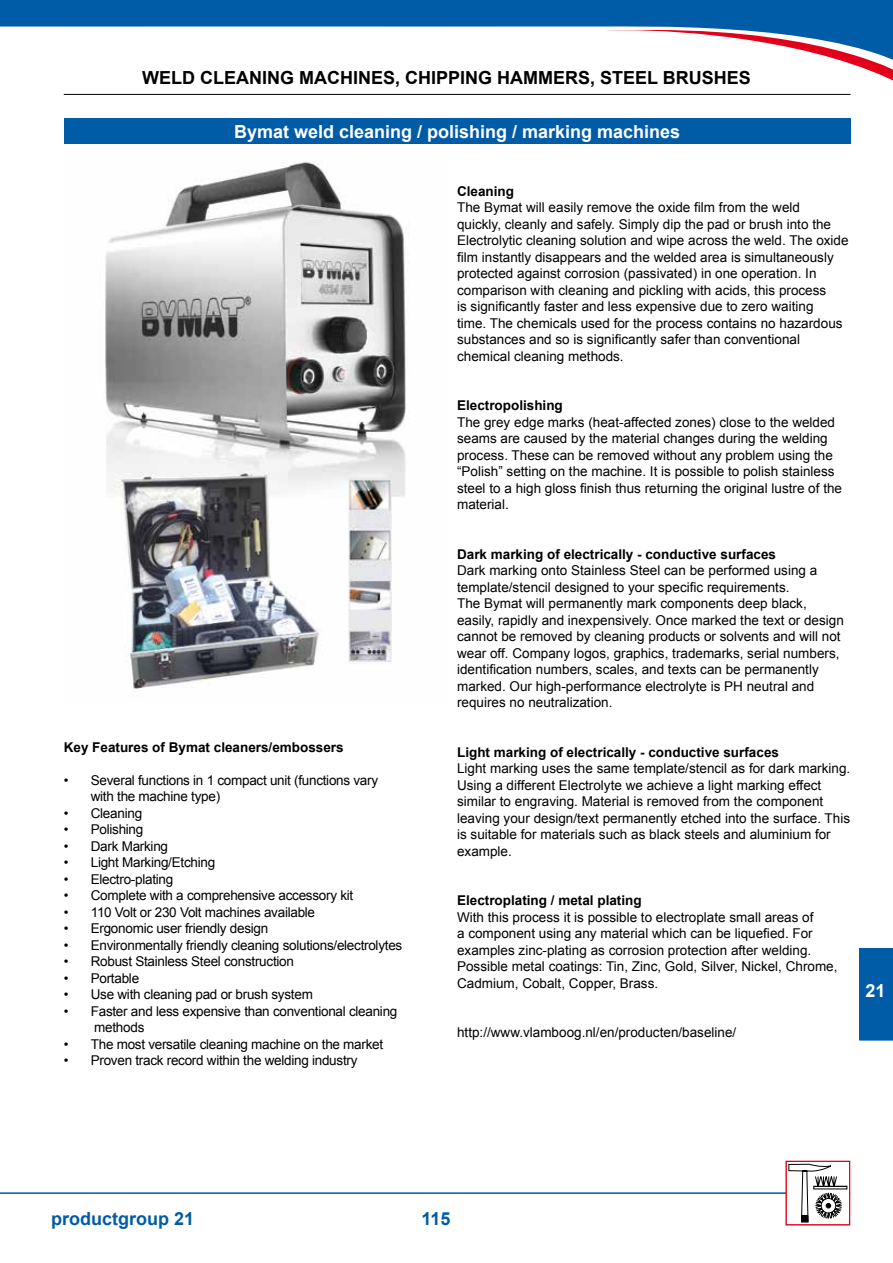
<style>
.page{position:relative;width:893px;height:1263px;background:#fff}
.page>*{position:absolute;margin:0;border:0;box-sizing:border-box;transform-origin:0 0}
.t1{font:700 18px "Arial";color:#000}
.t2{font:700 18px "Arial";color:#fff}
.t3{font:700 18px "Arial";color:#005ca6}
.t4{font:13.5px/16.5px "Arial";color:#000}
.t5{font:13.5px/16.5px "Arial";letter-spacing:-.02em;color:#000}
.t6{font:700 13.5px "Arial";color:#000}
</style>
<div class="page">
<hr style="left:64px;top:94px;width:786px;height:1px;background:#000">
<div style="left:859px;top:948px;width:34px;height:92px;background:#005ca6"></div>
<hr style="left:0;top:1192px;width:850px;height:2px;background:#005ca6">
<svg style="left:792px;top:1163px;width:56px;height:60px"></svg>
<svg style="left:788px;top:1164px;width:59px;height:58px"></svg>
<div style="left:786px;top:1161px;width:64px;height:64px;border:1px solid #e2001a"></div>
<svg style="left:0;top:0;width:893px;height:30px;background:#176aae"></svg>
<svg style="left:607px;top:30px;width:286px;height:51px"></svg>
<div style="left:64px;top:119px;width:786px;height:25px;background:#005ca6"></div>
<img style="left:105px;top:161px;width:302px;height:528px">
<h1 class="t1" style="left:142px;top:66px;width:610px">Weld cleaning machines, chipping hammers, steel brushes</h1>
<h1 class="t2" style="left:234px;top:119px;width:448px">Bymat weld cleaning / polishing / marking machines</h1>
<p class="t6" style="left:64px;top:738px;width:281px">Key Features of Bymat cleaners/embossers</p>
<p class="t5" style="left:91px;top:772px;width:289px;text-indent:-27px">• Several functions in 1 compact unit (functions vary with the machine type)</p>
<p class="t5" style="left:64px;top:805px;width:80px">• Cleaning</p>
<p class="t5" style="left:64px;top:821px;width:81px">• Polishing</p>
<p class="t5" style="left:64px;top:838px;width:106px">• Dark Marking</p>
<p class="t5" style="left:64px;top:854px;width:153px">• Light Marking/Etching</p>
<p class="t5" style="left:64px;top:871px;width:111px">• Electro-plating</p>
<p class="t5" style="left:64px;top:887px;width:291px">• Complete with a comprehensive accessory kit</p>
<p class="t5" style="left:64px;top:904px;width:253px">• 110 Volt or 230 Volt machines available</p>
<p class="t5" style="left:64px;top:920px;width:206px">• Ergonomic user friendly design</p>
<p class="t5" style="left:64px;top:937px;width:340px">• Environmentally friendly cleaning solutions/electrolytes</p>
<p class="t5" style="left:64px;top:953px;width:232px">• Robust Stainless Steel construction</p>
<p class="t5" style="left:64px;top:970px;width:77px">• Portable</p>
<p class="t5" style="left:64px;top:986px;width:251px">• Use with cleaning pad or brush system</p>
<p class="t5" style="left:94px;top:1003px;width:305px;text-indent:-30px">• Faster and less expensive than conventional cleaning methods</p>
<p class="t5" style="left:64px;top:1036px;width:321px">• The most versatile cleaning machine on the market</p>
<p class="t5" style="left:64px;top:1052px;width:295px">• Proven track record within the welding industry</p>
<p class="t6" style="left:457px;top:182px;width:59px">Cleaning</p>
<p class="t4" style="left:457px;top:199px;width:393px">The Bymat will easily remove the oxide film from the weld<br>quickly, cleanly and safely. Simply dip the pad or brush into the Electrolytic cleaning solution and wipe across the weld. The oxide film instantly disappears and the welded area is simultaneously protected against corrosion (passivated) in one operation. In comparison with cleaning and pickling with acids, this process<br>is significantly faster and less expensive due to zero waiting<br>time. The chemicals used for the process contains no hazardous substances and so is significantly safer than conventional chemical cleaning methods.</p>
<p class="t6" style="left:457px;top:396px;width:107px">Electropolishing</p>
<p class="t4" style="left:457px;top:414px;width:386px">The grey edge marks (heat-affected zones) close to the welded seams are caused by the material changes during the welding process. These can be removed without any problem using the “Polish” setting on the machine. It is possible to polish stainless steel to a high gloss finish thus returning the original lustre of the material.</p>
<p class="t6" style="left:457px;top:545px;width:320px">Dark marking of electrically - conductive surfaces</p>
<p class="t4" style="left:457px;top:562px;width:388px">Dark marking onto Stainless Steel can be performed using a template/stencil designed to your specific requirements.<br>The Bymat will permanently mark components deep black, easily, rapidly and inexpensively. Once marked the text or design cannot be removed by cleaning products or solvents and will not wear off. Company logos, graphics, trademarks, serial numbers, identification numbers, scales, and texts can be permanently marked. Our high-performance electrolyte is PH neutral and requires no neutralization.</p>
<p class="t6" style="left:457px;top:743px;width:323px">Light marking of electrically - conductive surfaces</p>
<p class="t4" style="left:457px;top:760px;width:395px">Light marking uses the same template/stencil as for dark marking.<br>Using a different Electrolyte we achieve a light marking effect similar to engraving. Material is removed from the component leaving your design/text permanently etched into the surface. This is suitable for materials such as black steels and aluminium for example.</p>
<p class="t6" style="left:457px;top:891px;width:186px">Electroplating / metal plating</p>
<p class="t4" style="left:457px;top:909px;width:382px">With this process it is possible to electroplate small areas of<br>a component using any material which can be liquefied. For examples zinc-plating as corrosion protection after welding.<br>Possible metal coatings: Tin, Zinc, Gold, Silver, Nickel, Chrome, Cadmium, Cobalt, Copper, Brass.</p>
<p class="t4" style="left:457px;top:1024px;width:281px">http://www.vlamboog.nl/en/producten/baseline/</p>
<h1 class="t2" style="left:866px;top:978px;width:22px">21</h1>
<h1 class="t3" style="left:51px;top:1206px;width:145px">productgroup 21</h1>
<h1 class="t3" style="left:421px;top:1207px;width:31px">115</h1>
</div>
